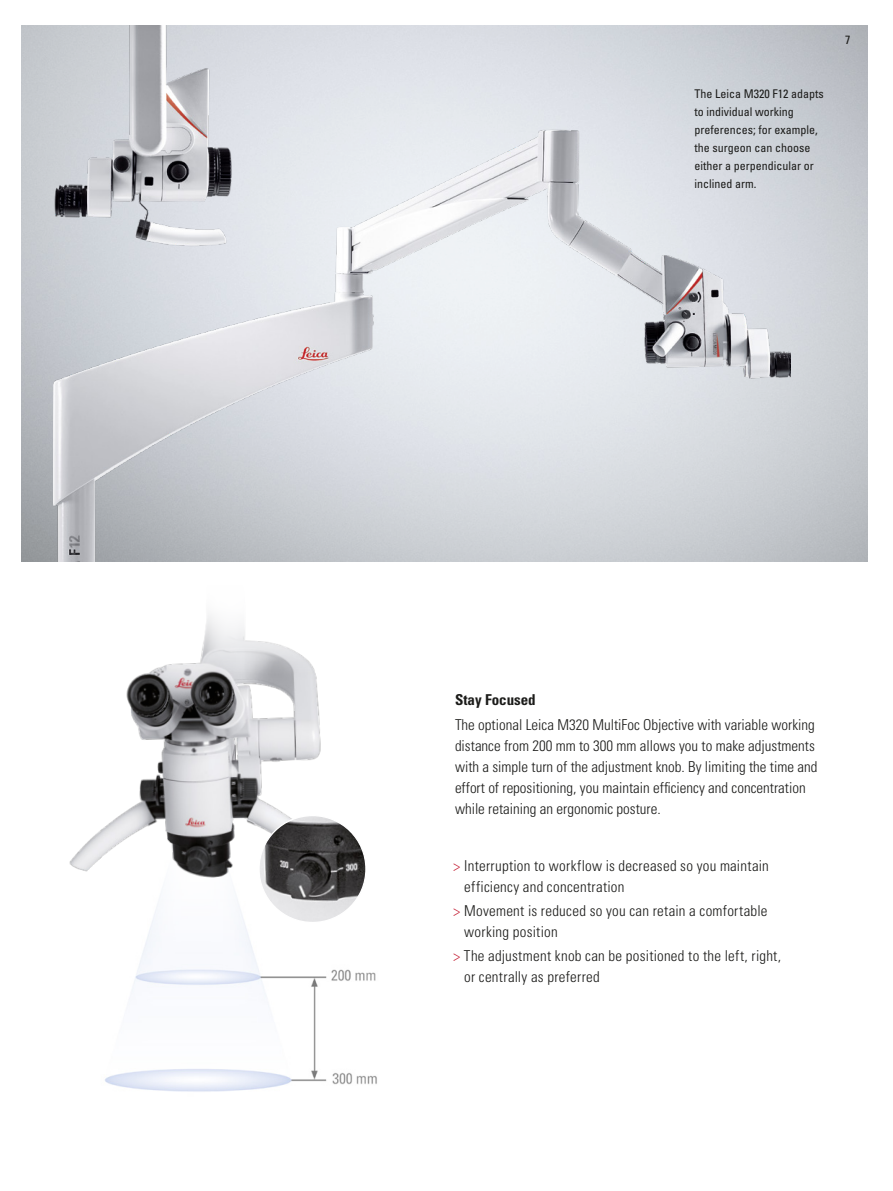
<style>
.page{position:relative;width:893px;height:1191px;background:#fff}
.page>*{position:absolute;margin:0;border:0;box-sizing:border-box;transform-origin:0 0}
.t1{font:300 condensed 15px/21px "Univers LT Std";color:#1b1b19}
.t2{font:300 condensed 15px/21px "Univers LT Std";letter-spacing:.02em;color:#1b1b19}
.t3{font:700 condensed 15px "Univers LT Std";color:#1b1b19}
.t4{font:condensed 12px/18px "Univers LT Std";color:#1b1b19}
.s1{color:#c41b31}
</style>
<div class="page">
<img style="left:53px;top:26px;width:738px;height:535px">
<img style="left:105px;top:931px;width:272px;height:161px">
<img style="left:53px;top:543px;width:292px;height:388px">
<img style="left:259px;top:815px;width:107px;height:107px;border-radius:53px">
<p class="t4" style="left:694px;top:85px;width:131px">The Leica M320 F12 adapts to individual working preferences; for example, the surgeon can choose either a perpendicular or inclined arm.</p>
<p class="t4" style="left:845px;top:30px;width:7px">7</p>
<p class="t3" style="left:455px;top:690px;width:82px">Stay Focused</p>
<p class="t1" style="left:455px;top:714px;width:364px">The optional Leica M320 MultiFoc Objective with variable working distance from 200 mm to 300 mm allows you to make adjustments with a simple turn of the adjustment knob. By limiting the time and effort of repositioning, you maintain efficiency and concentration while retaining an ergonomic posture.</p>
<p class="t2" style="left:464px;top:855px;width:306px;text-indent:-11px"><span class="s1">&gt;</span> Interruption to workflow is decreased so you maintain efficiency and concentration</p>
<p class="t2" style="left:464px;top:900px;width:305px;text-indent:-11px"><span class="s1">&gt;</span> Movement is reduced so you can retain a comfortable working position</p>
<p class="t2" style="left:464px;top:945px;width:318px;text-indent:-11px"><span class="s1">&gt;</span> The adjustment knob can be positioned to the left, right, or centrally as preferred</p>
</div>
